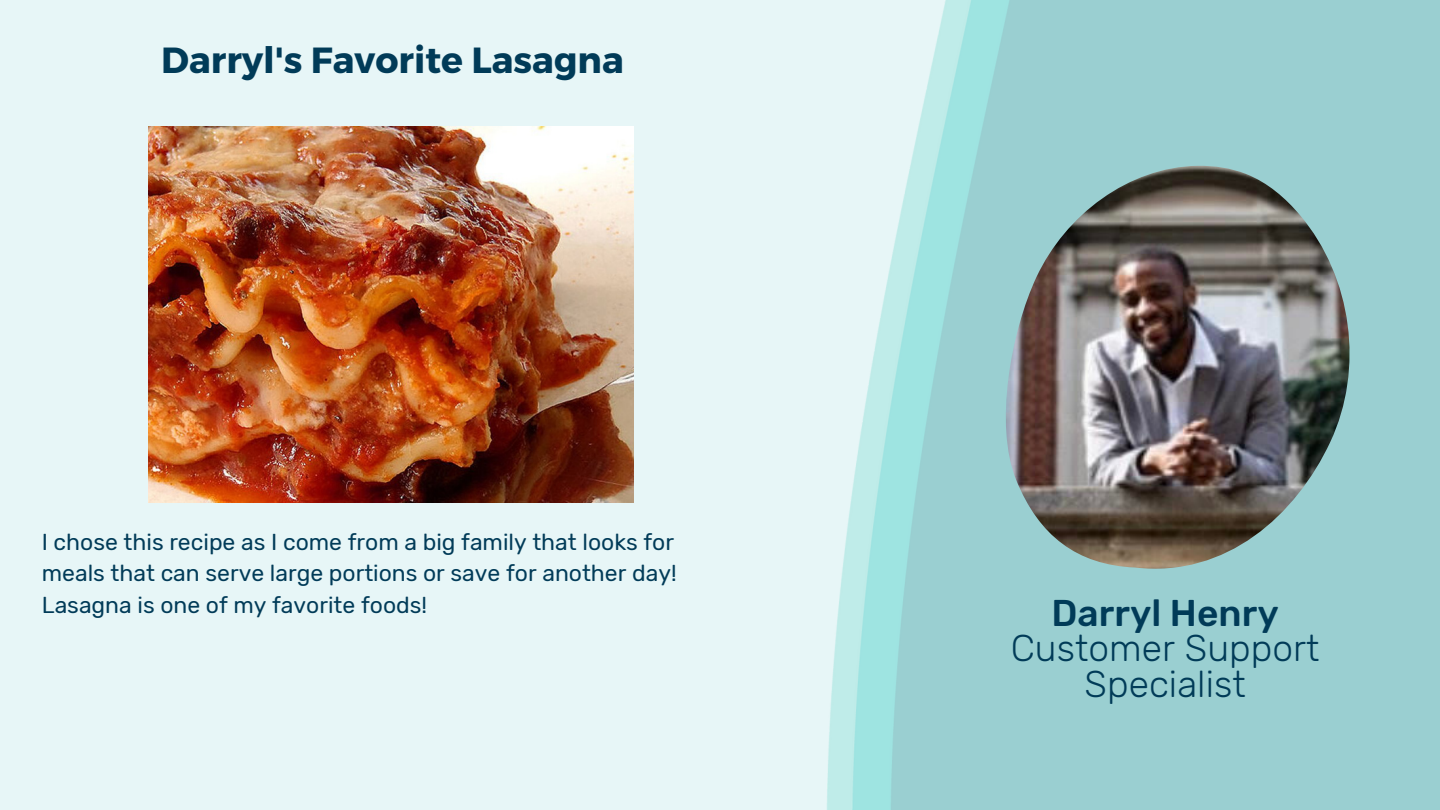
<style>
.page{position:relative;width:1440px;height:810px;background:#e7f6f7}
.page>*{position:absolute;margin:0;border:0;box-sizing:border-box;transform-origin:0 0}
.t1{font:300 37.1px/35.2px "Rubik";color:#013b58;text-align:center}
.t2{font:500 37.1px "Rubik";color:#013b58}
.t3{font:700 36.3px "Montserrat";color:#013b58}
.t4{font:23px/31.5px "Rubik";color:#013b58;text-align:justify}
</style>
<div class="page">
<img style="left:827px;top:0;width:613px;height:810px">
<img style="left:994px;top:166px;width:371px;height:412px">
<img style="left:148px;top:126px;width:486px;height:377px">
<p class="t3" style="left:161px;top:37px;width:464px">Darryl's Favorite Lasagna</p>
<p class="t4" style="left:42px;top:526px;width:636px">I chose this recipe as I come from a big family that looks for meals that can serve large portions or save for another day!<br>Lasagna is one of my favorite foods!</p>
<p class="t2" style="left:1051px;top:591px;width:229px">Darryl Henry</p>
<p class="t1" style="left:1011px;top:631px;width:310px">Customer Support<br>Specialist</p>
</div>
